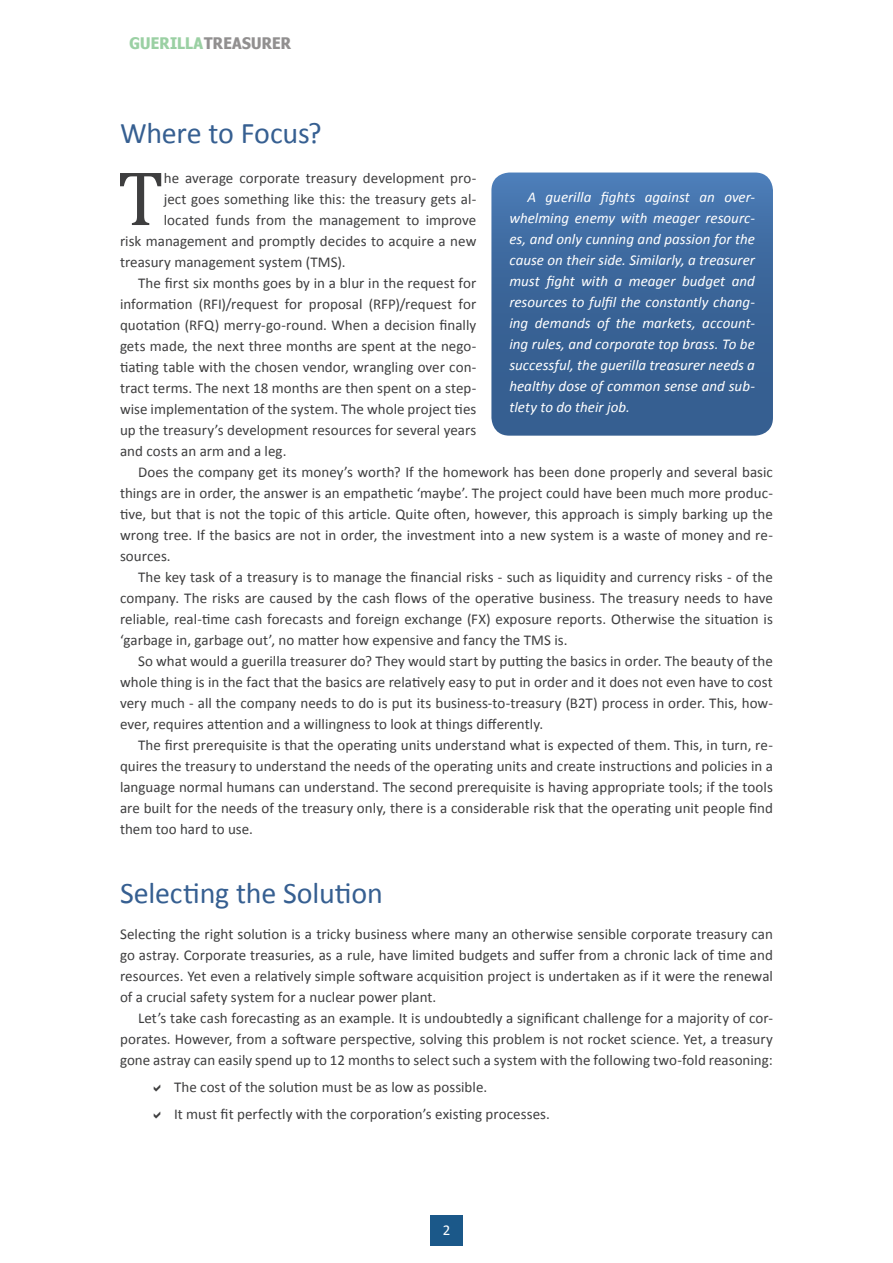
<style>
.page{position:relative;width:893px;height:1263px;background:#fff}
.page>*{position:absolute;margin:0;border:0;box-sizing:border-box;transform-origin:0 0}
.normal_firstline{font:78px "Cambria";color:#3e3e3f}
.Heading_2{font:30px "Calibri";letter-spacing:-.01em;color:#365f91}
.t1{font:700 15.9px "Nina";letter-spacing:.015em;color:#231f20}
.normal_middle{font:15px/21px "Calibri";letter-spacing:.005em;color:#3e3e3f;text-align:justify}
.blue_box{font:italic 15px/21px "Calibri";color:#fff;text-align:justify}
.normal_firstline-2{font:15px "Calibri";color:#3e3e3f}
.List_Paragraph{font:15px "Calibri";letter-spacing:.005em;color:#3e3e3f}
.numbering{font:15px "Calibri";color:#fff}
.s1{color:#36a147}
</style>
<div class="page">
<svg style="left:491px;top:173px;width:282px;height:263px;background:#3e699d"></svg>
<div style="left:430px;top:1215px;width:33px;height:31px;background:#1b5889"></div>
<p class="t1" style="left:130px;top:33px;width:163px"><span class="s1">GUERILLA</span> TREASURER</p>
<p class="Heading_2" style="left:120px;top:114px;width:203px">Where to Focus?</p>
<p class="normal_firstline" style="left:117px;top:152px;width:48px">T</p>
<p class="normal_firstline-2" style="left:164px;top:169px;width:314px">he average corporate treasury development pro-</p>
<p class="blue_box" style="left:509px;top:186px;width:247px;text-indent:18px">A guerilla fights against an over&shy;whelming enemy with meager resourc&shy;es, and only cunning and passion for the cause on their side. Similarly, a treasurer must fight with a meager budget and resources to fulfil the constantly chang&shy;ing demands of the markets, account&shy;ing rules, and corporate top brass. To be successful, the guerilla treasurer needs a healthy dose of common sense and sub&shy;tlety to do their job.</p>
<p class="normal_firstline-2" style="left:164px;top:190px;width:314px">ject goes something like this: the treasury gets al-</p>
<p class="normal_firstline-2" style="left:164px;top:211px;width:314px">located funds from the management to improve</p>
<p class="normal_firstline-2" style="left:120px;top:232px;width:358px">risk management and promptly decides to acquire a new</p>
<p class="normal_firstline-2" style="left:120px;top:253px;width:227px">treasury management system (TMS).</p>
<p class="normal_middle" style="left:120px;top:273px;width:358px;text-indent:18px">The first six months goes by in a blur in the request for information (RFI)/request for proposal (RFP)/request for quotation (RFQ) merry-go-round. When a decision finally gets made, the next three months are spent at the nego&shy;tiating table with the chosen vendor, wrangling over con&shy;tract terms. The next 18 months are then spent on a step&shy;wise implementation of the system. The whole project ties up the treasury’s development resources for several years and costs an arm and a leg.</p>
<p class="normal_middle" style="left:120px;top:462px;width:654px;text-indent:18px">Does the company get its money’s worth? If the homework has been done properly and several basic things are in order, the answer is an empathetic ‘maybe’. The project could have been much more produc&shy;tive, but that is not the topic of this article. Quite often, however, this approach is simply barking up the wrong tree. If the basics are not in order, the investment into a new system is a waste of money and re&shy;sources.</p>
<p class="normal_middle" style="left:120px;top:567px;width:654px;text-indent:18px">The key task of a treasury is to manage the financial risks - such as liquidity and currency risks - of the company. The risks are caused by the cash flows of the operative business. The treasury needs to have reliable, real-time cash forecasts and foreign exchange (FX) exposure reports. Otherwise the situation is ‘garbage in, garbage out’, no matter how expensive and fancy the TMS is.</p>
<p class="normal_middle" style="left:120px;top:651px;width:654px;text-indent:18px">So what would a guerilla treasurer do? They would start by putting the basics in order. The beauty of the whole thing is in the fact that the basics are relatively easy to put in order and it does not even have to cost very much - all the company needs to do is put its business-to-treasury (B2T) process in order. This, how&shy;ever, requires attention and a willingness to look at things differently.</p>
<p class="normal_middle" style="left:120px;top:735px;width:654px;text-indent:18px">The first prerequisite is that the operating units understand what is expected of them. This, in turn, re&shy;quires the treasury to understand the needs of the operating units and create instructions and policies in a language normal humans can understand. The second prerequisite is having appropriate tools; if the tools are built for the needs of the treasury only, there is a considerable risk that the operating unit people find them too hard to use.</p>
<p class="Heading_2" style="left:120px;top:874px;width:264px">Selecting the Solution</p>
<p class="normal_middle" style="left:120px;top:924px;width:654px">Selecting the right solution is a tricky business where many an otherwise sensible corporate treasury can go astray. Corporate treasuries, as a rule, have limited budgets and suffer from a chronic lack of time and resources. Yet even a relatively simple software acquisition project is undertaken as if it were the renewal of a crucial safety system for a nuclear power plant.</p>
<p class="normal_middle" style="left:120px;top:1008px;width:654px;text-indent:18px">Let’s take cash forecasting as an example. It is undoubtedly a significant challenge for a majority of cor&shy;porates. However, from a software perspective, solving this problem is not rocket science. Yet, a treasury gone astray can easily spend up to 12 months to select such a system with the following two-fold reasoning:</p>
<p class="List_Paragraph" style="left:174px;top:1078px;width:315px">The cost of the solution must be as low as possible.</p>
<p class="List_Paragraph" style="left:174px;top:1105px;width:377px">It must fit perfectly with the corporation’s existing processes.</p>
<p class="numbering" style="left:443px;top:1221px;width:9px">2</p>
</div>
